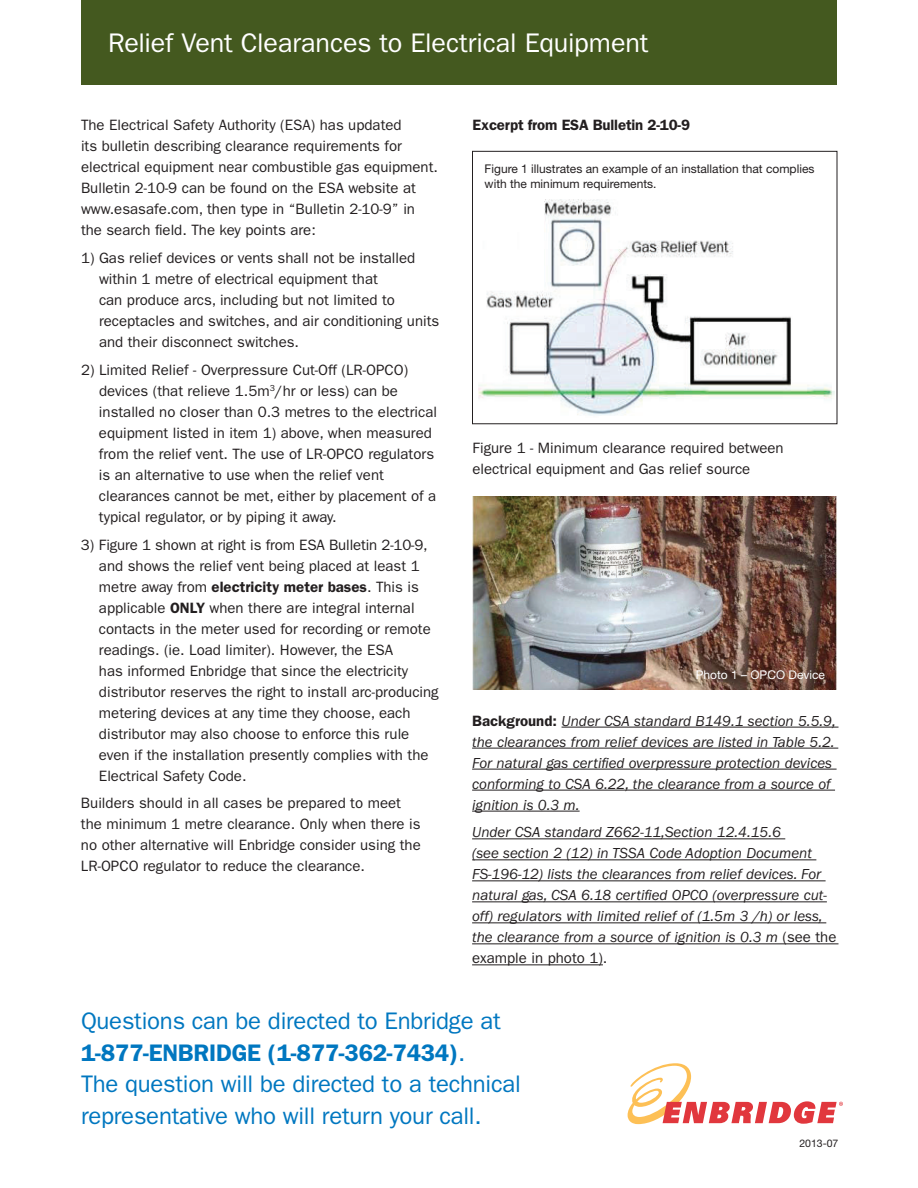
<style>
.page{position:relative;width:918px;height:1188px;background:#fff}
.page>*{position:absolute;margin:0;border:0;box-sizing:border-box;transform-origin:0 0}
.t1{font:27px "ITC Franklin Gothic Std";letter-spacing:-.005em;color:#fff}
.t2{font:24px/31.5px "ITC Franklin Gothic Std";letter-spacing:-.01em;color:#0077c0}
.t3{font:15px/21px "ITC Franklin Gothic Std";color:#231f20}
.t4{font:italic 15px/21px "ITC Franklin Gothic Std";color:#231f20}
.t5{font:600 15px "ITC Franklin Gothic Std";letter-spacing:-.01em;color:#231f20}
.t6{font:12px/14.4px "Helvetica Neue LT Std";color:#231f20}
.t7{font:12px "Helvetica Neue LT Std";color:#fff}
.t8{font:10.5px "Helvetica Neue LT Std";color:#231f20}
.s1{font-weight:600}
.s2{font-weight:600;font-style:normal}
.s3{font-style:normal}
</style>
<div class="page">
<div style="left:81px;top:0;width:756px;height:84px;background:#44591f"></div>
<img style="left:478px;top:199px;width:356px;height:217px">
<div style="left:472px;top:151px;width:365px;height:273px;border:1px solid #231f20"></div>
<svg style="left:628px;top:1063px;width:215px;height:61px"></svg>
<img style="left:472px;top:496px;width:365px;height:193px">
<hr style="left:562px;top:727px;width:277px;height:1px;background:#231f20">
<hr style="left:472px;top:748px;width:366px;height:1px;background:#231f20">
<hr style="left:472px;top:769px;width:365px;height:1px;background:#231f20">
<hr style="left:472px;top:790px;width:363px;height:1px;background:#231f20">
<hr style="left:472px;top:811px;width:108px;height:1px;background:#231f20">
<hr style="left:472px;top:838px;width:313px;height:1px;background:#231f20">
<hr style="left:472px;top:859px;width:344px;height:1px;background:#231f20">
<hr style="left:472px;top:880px;width:354px;height:1px;background:#231f20">
<hr style="left:472px;top:901px;width:355px;height:1px;background:#231f20">
<hr style="left:472px;top:922px;width:354px;height:1px;background:#231f20">
<hr style="left:472px;top:943px;width:366px;height:1px;background:#231f20">
<hr style="left:472px;top:964px;width:131px;height:1px;background:#231f20">
<h1 class="t1" style="left:108px;top:27px;width:542px">Relief Vent Clearances to Electrical Equipment</h1>
<p class="t3" style="left:81px;top:115px;width:359px">The Electrical Safety Authority (ESA) has updated<br>its bulletin describing clearance requirements for electrical equipment near combustible gas equipment.<br>Bulletin 2-10-9 can be found on the ESA website at www.esasafe.com, then type in “Bulletin 2-10-9” in the search field. The key points are:</p>
<p class="t3" style="left:99px;top:248px;width:342px;text-indent:-18px">1) Gas relief devices or vents shall not be installed within 1 metre of electrical equipment that<br>can produce arcs, including but not limited to receptacles and switches, and air conditioning units and their disconnect switches.</p>
<p class="t3" style="left:99px;top:359px;width:340px;text-indent:-18px">2) Limited Relief - Overpressure Cut-Off (LR-OPCO) devices (that relieve 1.5m<sup>3</sup>/hr or less) can be installed no closer than 0.3 metres to the electrical equipment listed in item 1) above, when measured from the relief vent. The use of LR-OPCO regulators is an alternative to use when the relief vent clearances cannot be met, either by placement of a typical regulator, or by piping it away.</p>
<p class="t3" style="left:99px;top:534px;width:341px;text-indent:-18px">3) Figure 1 shown at right is from ESA Bulletin 2-10-9, and shows the relief vent being placed at least 1 metre away from <span class="s1">electricity meter bases</span>. This is applicable <span class="s1">ONLY</span> when there are integral internal contacts in the meter used for recording or remote readings. (ie. Load limiter). However, the ESA<br>has informed Enbridge that since the electricity distributor reserves the right to install arc-producing metering devices at any time they choose, each distributor may also choose to enforce this rule even if the installation presently complies with the Electrical Safety Code.</p>
<p class="t3" style="left:81px;top:793px;width:341px">Builders should in all cases be prepared to meet the minimum 1 metre clearance. Only when there is no other alternative will Enbridge consider using the LR-OPCO regulator to reduce the clearance.</p>
<p class="t5" style="left:472px;top:116px;width:219px">Excerpt from ESA Bulletin 2-10-9</p>
<p class="t6" style="left:485px;top:162px;width:331px">Figure 1 illustrates an example of an installation that complies with the minimum requirements.</p>
<p class="t3" style="left:472px;top:437px;width:313px">Figure 1 - Minimum clearance required between electrical equipment and Gas relief source</p>
<p class="t7" style="left:696px;top:668px;width:131px">Photo 1 – OPCO Device</p>
<p class="t4" style="left:472px;top:710px;width:365px"><span class="s2">Background:</span> Under CSA standard B149.1 section 5.5.9, the clearances from relief devices are listed in Table 5.2.<br>For natural gas certified overpressure protection devices conforming to CSA 6.22, the clearance from a source of ignition is 0.3 m.</p>
<p class="t4" style="left:472px;top:822px;width:366px">Under CSA standard Z662-11,Section 12.4.15.6<br>(see section 2 (12) in TSSA Code Adoption Document FS-196-12) lists the clearances from relief devices. For natural gas, CSA 6.18 certified OPCO (overpressure cut&shy;off) regulators with limited relief of (1.5m 3 /h) or less, the clearance from a source of ignition is 0.3 m <span class="s3">(see the example in photo 1).</span></p>
<h2 class="t2" style="left:81px;top:1006px;width:441px">Questions can be directed to Enbridge at <span class="s1">1-877-ENBRIDGE (1-877-362-7434)</span>.<br>The question will be directed to a technical representative who will return your call.</h2>
<p class="t8" style="left:799px;top:1137px;width:41px">2013-07</p>
</div>
